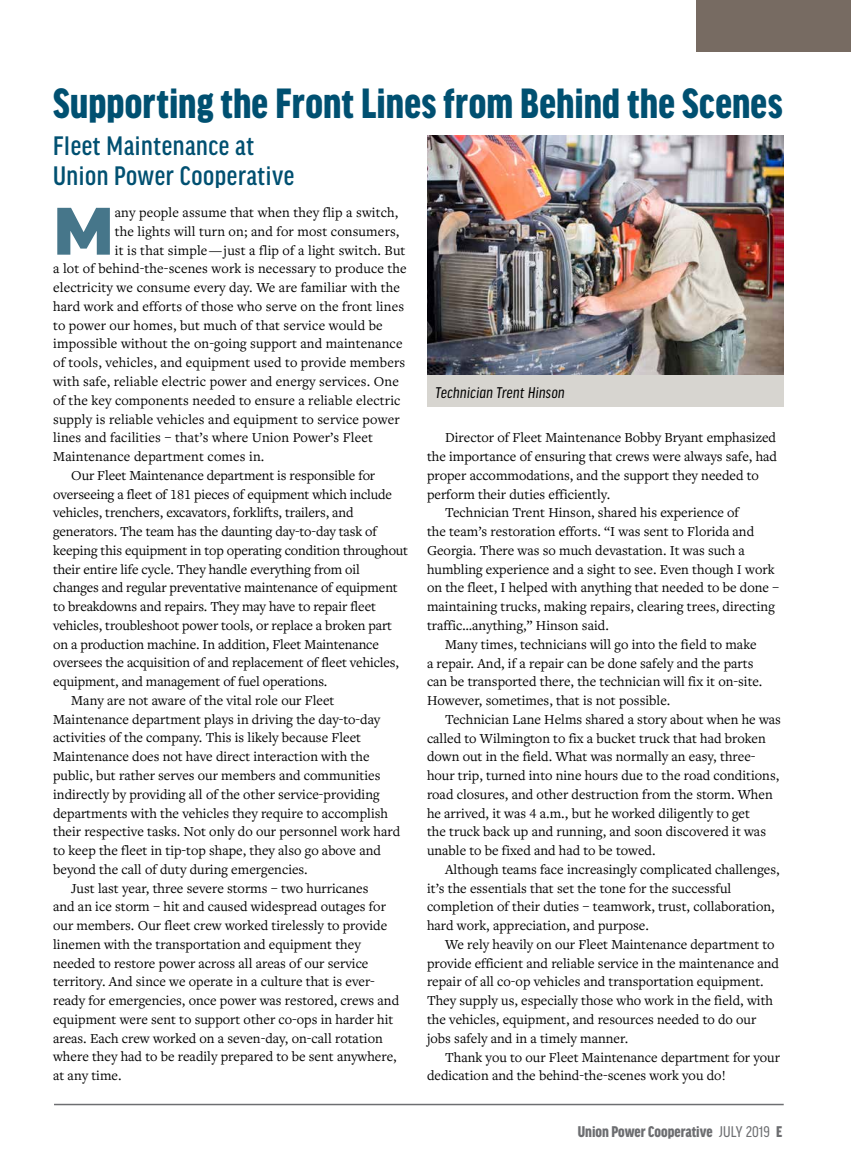
<style>
.page{position:relative;width:851px;height:1175px;background:#fff}
.page>*{position:absolute;margin:0;border:0;box-sizing:border-box;transform-origin:0 0}
.t1{font:900 expanded 71.55px "Good Headline Pro";color:#46768a}
.t2{font:900 condensed 45px "Good Headline Pro";letter-spacing:.005em;color:#005071}
.t3{font:500 condensed 28.5px/30px "Good Headline Pro";letter-spacing:.02em;color:#005071}
.t4{font:900 condensed 16.5px "Good Headline Pro";color:#6d6e71}
.t5{font:italic condensed 16.5px "Good Headline Pro";letter-spacing:.02em;color:#000}
.t6{font:14.25px "Freight Text Pro";color:#000}
.s1{font-weight:400}
</style>
<div class="page">
<hr style="left:54px;top:1103px;width:729px;height:2px;background:#6d6e71">
<div style="left:695px;top:0;width:155px;height:52px;background:#776b62"></div>
<img style="left:427px;top:136px;width:356px;height:238px">
<div style="left:427px;top:374px;width:356px;height:32px;background:#d7d5d0"></div>
<h2 class="t2" style="left:53px;top:82px;width:731px">Supporting the Front Lines from Behind the Scenes</h2>
<h3 class="t3" style="left:53px;top:131px;width:243px">Fleet Maintenance at<br>Union Power Cooperative</h3>
<h1 class="t1" style="left:53px;top:197px;width:62px">M</h1>
<p class="t6" style="left:115px;top:203px;width:285px">any people assume that when they flip a switch,</p>
<p class="t6" style="left:115px;top:222px;width:286px">the lights will turn on; and for most consumers,</p>
<p class="t6" style="left:115px;top:241px;width:292px">it is that simple — just a flip of a light switch. But</p>
<p class="t6" style="left:53px;top:259px;width:355px">a lot of behind-the-scenes work is necessary to produce the</p>
<p class="t6" style="left:53px;top:278px;width:348px">electricity we consume every day. We are familiar with the</p>
<p class="t6" style="left:53px;top:297px;width:352px">hard work and efforts of those who serve on the front lines</p>
<p class="t6" style="left:53px;top:316px;width:331px">to power our homes, but much of that service would be</p>
<p class="t6" style="left:53px;top:334px;width:351px">impossible without the on-going support and maintenance</p>
<p class="t6" style="left:53px;top:353px;width:353px">of tools, vehicles, and equipment used to provide members</p>
<p class="t6" style="left:53px;top:372px;width:347px">with safe, reliable electric power and energy services. One</p>
<p class="t6" style="left:53px;top:391px;width:349px">of the key components needed to ensure a reliable electric</p>
<p class="t6" style="left:53px;top:409px;width:348px">supply is reliable vehicles and equipment to service power</p>
<p class="t6" style="left:53px;top:428px;width:321px">lines and facilities – that’s where Union Power’s Fleet</p>
<p class="t6" style="left:53px;top:447px;width:213px">Maintenance department comes in.</p>
<p class="t6" style="left:71px;top:466px;width:305px">Our Fleet Maintenance department is responsible for</p>
<p class="t6" style="left:53px;top:484px;width:340px">overseeing a fleet of 181 pieces of equipment which include</p>
<p class="t6" style="left:53px;top:503px;width:302px">vehicles, trenchers, excavators, forklifts, trailers, and</p>
<p class="t6" style="left:53px;top:522px;width:325px">generators. The team has the daunting day-to-day task of</p>
<p class="t6" style="left:53px;top:541px;width:356px">keeping this equipment in top operating condition throughout</p>
<p class="t6" style="left:53px;top:559px;width:308px">their entire life cycle. They handle everything from oil</p>
<p class="t6" style="left:53px;top:578px;width:346px">changes and regular preventative maintenance of equipment</p>
<p class="t6" style="left:53px;top:597px;width:324px">to breakdowns and repairs. They may have to repair fleet</p>
<p class="t6" style="left:53px;top:616px;width:340px">vehicles, troubleshoot power tools, or replace a broken part</p>
<p class="t6" style="left:53px;top:634px;width:327px">on a production machine. In addition, Fleet Maintenance</p>
<p class="t6" style="left:53px;top:653px;width:347px">oversees the acquisition of and replacement of fleet vehicles,</p>
<p class="t6" style="left:53px;top:672px;width:276px">equipment, and management of fuel operations.</p>
<p class="t6" style="left:71px;top:691px;width:265px">Many are not aware of the vital role our Fleet</p>
<p class="t6" style="left:53px;top:709px;width:329px">Maintenance department plays in driving the day-to-day</p>
<p class="t6" style="left:53px;top:728px;width:309px">activities of the company. This is likely because Fleet</p>
<p class="t6" style="left:53px;top:747px;width:318px">Maintenance does not have direct interaction with the</p>
<p class="t6" style="left:53px;top:766px;width:329px">public, but rather serves our members and communities</p>
<p class="t6" style="left:53px;top:784px;width:328px">indirectly by providing all of the other service-providing</p>
<p class="t6" style="left:53px;top:803px;width:336px">departments with the vehicles they require to accomplish</p>
<p class="t6" style="left:53px;top:822px;width:348px">their respective tasks. Not only do our personnel work hard</p>
<p class="t6" style="left:53px;top:841px;width:329px">to keep the fleet in tip-top shape, they also go above and</p>
<p class="t6" style="left:53px;top:859px;width:256px">beyond the call of duty during emergencies.</p>
<p class="t6" style="left:71px;top:878px;width:299px">Just last year, three severe storms – two hurricanes</p>
<p class="t6" style="left:53px;top:897px;width:334px">and an ice storm – hit and caused widespread outages for</p>
<p class="t6" style="left:53px;top:916px;width:335px">our members. Our fleet crew worked tirelessly to provide</p>
<p class="t6" style="left:53px;top:934px;width:309px">linemen with the transportation and equipment they</p>
<p class="t6" style="left:53px;top:953px;width:317px">needed to restore power across all areas of our service</p>
<p class="t6" style="left:53px;top:972px;width:323px">territory. And since we operate in a culture that is ever-</p>
<p class="t6" style="left:53px;top:991px;width:347px">ready for emergencies, once power was restored, crews and</p>
<p class="t6" style="left:53px;top:1009px;width:342px">equipment were sent to support other co-ops in harder hit</p>
<p class="t6" style="left:53px;top:1028px;width:331px">areas. Each crew worked on a seven-day, on-call rotation</p>
<p class="t6" style="left:53px;top:1047px;width:345px">where they had to be readily prepared to be sent anywhere,</p>
<p class="t6" style="left:53px;top:1066px;width:70px">at any time.</p>
<p class="t5" style="left:435px;top:384px;width:131px">Technician Trent Hinson</p>
<p class="t6" style="left:445px;top:428px;width:332px">Director of Fleet Maintenance Bobby Bryant emphasized</p>
<p class="t6" style="left:427px;top:447px;width:351px">the importance of ensuring that crews were always safe, had</p>
<p class="t6" style="left:427px;top:466px;width:333px">proper accommodations, and the support they needed to</p>
<p class="t6" style="left:427px;top:484px;width:185px">perform their duties efficiently.</p>
<p class="t6" style="left:445px;top:503px;width:295px">Technician Trent Hinson, shared his experience of</p>
<p class="t6" style="left:427px;top:522px;width:329px">the team’s restoration efforts. “I was sent to Florida and</p>
<p class="t6" style="left:427px;top:541px;width:319px">Georgia. There was so much devastation. It was such a</p>
<p class="t6" style="left:427px;top:560px;width:349px">humbling experience and a sight to see. Even though I work</p>
<p class="t6" style="left:427px;top:578px;width:354px">on the fleet, I helped with anything that needed to be done –</p>
<p class="t6" style="left:427px;top:597px;width:349px">maintaining trucks, making repairs, clearing trees, directing</p>
<p class="t6" style="left:427px;top:616px;width:183px">traffic…anything,” Hinson said.</p>
<p class="t6" style="left:445px;top:635px;width:313px">Many times, technicians will go into the field to make</p>
<p class="t6" style="left:427px;top:653px;width:328px">a repair. And, if a repair can be done safely and the parts</p>
<p class="t6" style="left:427px;top:672px;width:337px">can be transported there, the technician will fix it on-site.</p>
<p class="t6" style="left:427px;top:691px;width:245px">However, sometimes, that is not possible.</p>
<p class="t6" style="left:445px;top:710px;width:337px">Technician Lane Helms shared a story about when he was</p>
<p class="t6" style="left:427px;top:728px;width:340px">called to Wilmington to fix a bucket truck that had broken</p>
<p class="t6" style="left:427px;top:747px;width:330px">down out in the field. What was normally an easy, three-</p>
<p class="t6" style="left:427px;top:766px;width:354px">hour trip, turned into nine hours due to the road conditions,</p>
<p class="t6" style="left:427px;top:785px;width:347px">road closures, and other destruction from the storm. When</p>
<p class="t6" style="left:427px;top:803px;width:324px">he arrived, it was 4 a.m., but he worked diligently to get</p>
<p class="t6" style="left:427px;top:822px;width:340px">the truck back up and running, and soon discovered it was</p>
<p class="t6" style="left:427px;top:841px;width:230px">unable to be fixed and had to be towed.</p>
<p class="t6" style="left:445px;top:860px;width:336px">Although teams face increasingly complicated challenges,</p>
<p class="t6" style="left:427px;top:878px;width:306px">it’s the essentials that set the tone for the successful</p>
<p class="t6" style="left:427px;top:897px;width:349px">completion of their duties – teamwork, trust, collaboration,</p>
<p class="t6" style="left:427px;top:916px;width:223px">hard work, appreciation, and purpose.</p>
<p class="t6" style="left:445px;top:935px;width:331px">We rely heavily on our Fleet Maintenance department to</p>
<p class="t6" style="left:427px;top:953px;width:353px">provide efficient and reliable service in the maintenance and</p>
<p class="t6" style="left:427px;top:972px;width:338px">repair of all co-op vehicles and transportation equipment.</p>
<p class="t6" style="left:427px;top:991px;width:347px">They supply us, especially those who work in the field, with</p>
<p class="t6" style="left:427px;top:1010px;width:331px">the vehicles, equipment, and resources needed to do our</p>
<p class="t6" style="left:427px;top:1028px;width:203px">jobs safely and in a timely manner.</p>
<p class="t6" style="left:445px;top:1047px;width:336px">Thank you to our Fleet Maintenance department for your</p>
<p class="t6" style="left:427px;top:1066px;width:300px">dedication and the behind-the-scenes work you do!</p>
<p class="t4" style="left:578px;top:1123px;width:206px">Union Power Cooperative <span class="s1">JULY 2019</span> E</p>
</div>
